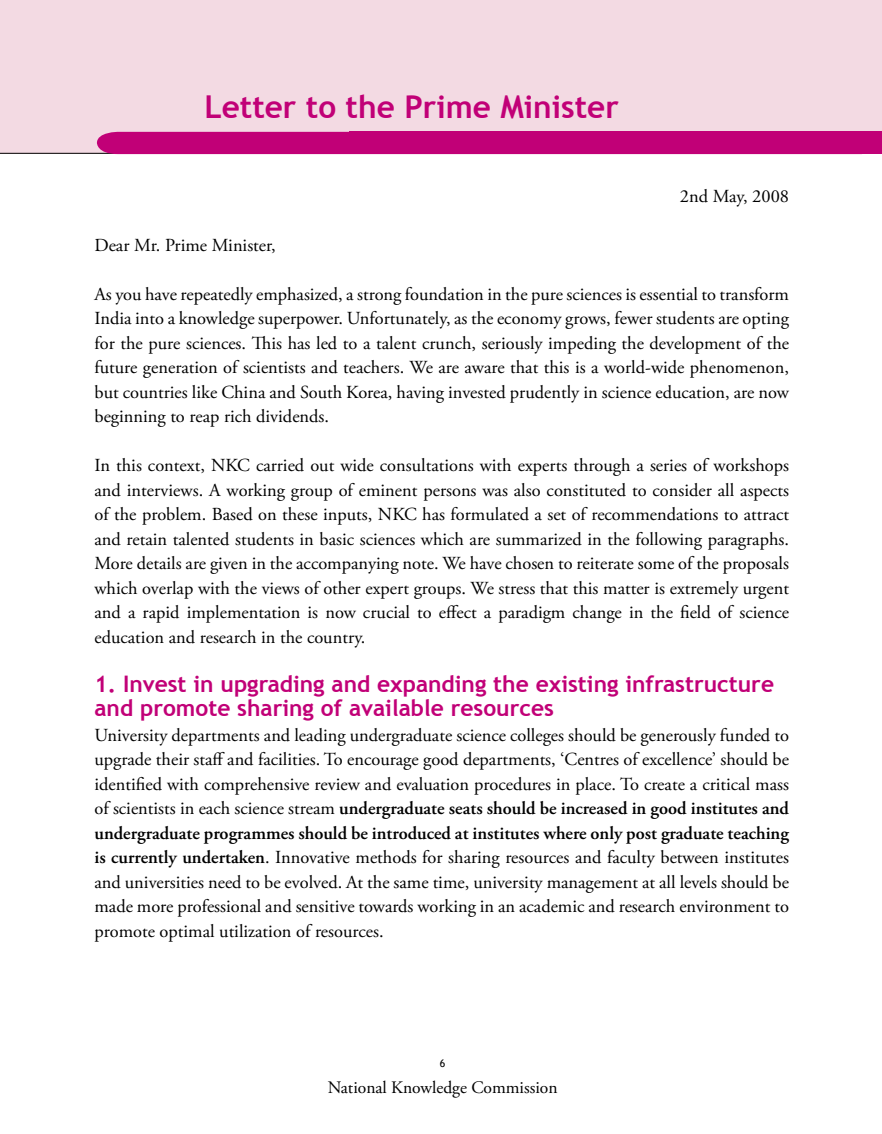
<style>
.page{position:relative;width:882px;height:1134px;background:#fff}
.page>*{position:absolute;margin:0;border:0;box-sizing:border-box;transform-origin:0 0}
.t1{font:700 31.5px "Trebuchet MS";color:#c10077}
.t2{font:700 22.75px/24.5px "Trebuchet MS";color:#c10077}
.t3{font:18.38px/24.5px "Adobe Garamond Pro";color:#000;text-align:justify}
.t4{font:17.5px "Adobe Garamond Pro";color:#000}
.t5{font:10.5px "Trebuchet MS";color:#000}
.s1{font-weight:600}
</style>
<div class="page">
<div style="left:0;top:0;width:882px;height:154px;background:#f3dae3"></div>
<hr style="left:0;top:153px;width:882px;height:1px;background:#000">
<div style="left:97px;top:132px;width:252px;height:22px;background:#c10077"></div>
<div style="left:349px;top:132px;width:533px;height:22px;background:#c10077"></div>
<h1 class="t1" style="left:204px;top:87px;width:416px">Letter to the Prime Minister</h1>
<p class="t3" style="left:680px;top:184px;width:111px">2nd May, 2008</p>
<p class="t3" style="left:94px;top:233px;width:183px">Dear Mr. Prime Minister,</p>
<p class="t3" style="left:94px;top:282px;width:696px">As you have repeatedly emphasized, a strong foundation in the pure sciences is essential to transform India into a knowledge superpower. Unfortunately, as the economy grows, fewer students are opting for the pure sciences. This has led to a talent crunch, seriously impeding the development of the future generation of scientists and teachers. We are aware that this is a world-wide phenomenon, but countries like China and South Korea, having invested prudently in science education, are now beginning to reap rich dividends.</p>
<p class="t3" style="left:94px;top:454px;width:696px">In this context, NKC carried out wide consultations with experts through a series of workshops and interviews. A working group of eminent persons was also constituted to consider all aspects of the problem. Based on these inputs, NKC has formulated a set of recommendations to attract and retain talented students in basic sciences which are summarized in the following paragraphs.<br>More details are given in the accompanying note. We have chosen to reiterate some of the proposals which overlap with the views of other expert groups. We stress that this matter is extremely urgent and a rapid implementation is now crucial to effect a paradigm change in the field of science education and research in the country.</p>
<p class="t2" style="left:94px;top:671px;width:681px">1. Invest in upgrading and expanding the existing infrastructure and promote sharing of available resources</p>
<p class="t3" style="left:94px;top:723px;width:696px">University departments and leading undergraduate science colleges should be generously funded to upgrade their staff and facilities. To encourage good departments, ‘Centres of excellence’ should be identified with comprehensive review and evaluation procedures in place. To create a critical mass of scientists in each science stream <span class="s1">undergraduate seats should be increased in good institutes and undergraduate programmes should be introduced at institutes where only post graduate teaching is currently undertaken</span>. Innovative methods for sharing resources and faculty between institutes and universities need to be evolved. At the same time, university management at all levels should be made more professional and sensitive towards working in an academic and research environment to promote optimal utilization of resources.</p>
<p class="t5" style="left:440px;top:1057px;width:7px">6</p>
<p class="t4" style="left:328px;top:1077px;width:231px">National Knowledge Commission</p>
</div>
